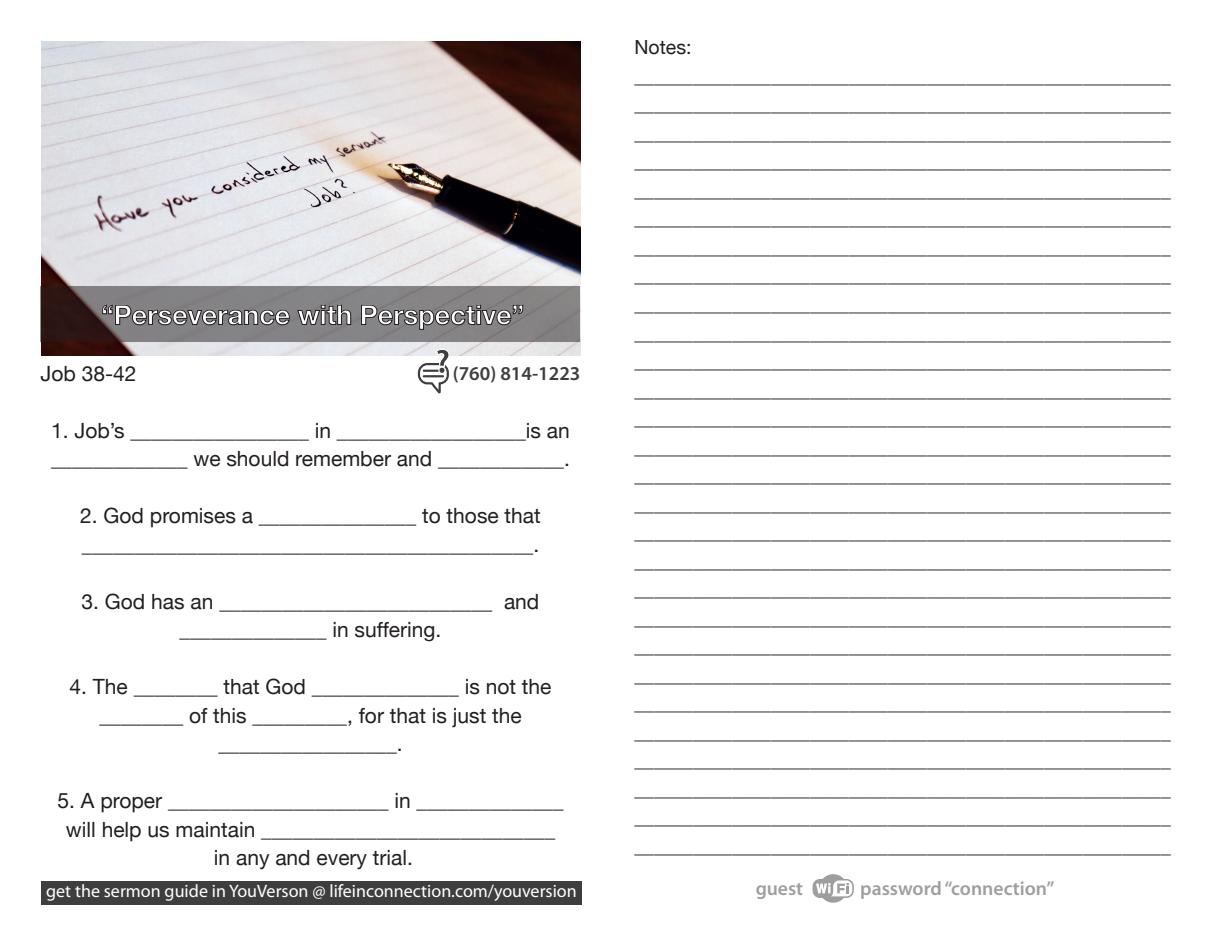
<style>
.page{position:relative;width:1215px;height:945px;background:#fff}
.page>*{position:absolute;margin:0;border:0;box-sizing:border-box;transform-origin:0 0}
.t1{font:700 27px "Helvetica Neue";color:#fff}
.t2{font:21px/28.5px "Helvetica Neue";color:#231f20;text-align:center}
.t3{font:600 19.65px "Myriad Pro";color:#3e3e3f}
.t4{font:19.5px/28.5px "Helvetica Neue";color:#231f20}
.t5{font:18px "Myriad Pro";color:#fff}
</style>
<div class="page">
<img style="left:41px;top:41px;width:540px;height:315px">
<div style="left:41px;top:881px;width:541px;height:23px;background:#3e3e3f"></div>
<svg style="left:813px;top:874px;width:41px;height:29px"></svg>
<svg style="left:418px;top:349px;width:32px;height:44px"></svg>
<svg style="left:40px;top:286px;width:540px;height:56px;fill:#848284"></svg>
<svg style="left:102px;top:305px;width:188px;height:20px"></svg>
<svg style="left:297px;top:305px;width:54px;height:20px"></svg>
<svg style="left:361px;top:305px;width:162px;height:25px"></svg>
<h1 class="t1" style="left:101px;top:294px;width:425px">“Perseverance with Perspective”</h1>
<p class="t2" style="left:40px;top:360px;width:98px">Job 38-42</p>
<p class="t3" style="left:453px;top:361px;width:129px">(760) 814-1223</p>
<p class="t2" style="left:51px;top:417px;width:520px;text-align:left">1. Job’s _________________ in __________________is an _____________ we should remember and ____________.</p>
<p class="t2" style="left:80px;top:503px;width:462px;text-align:left">2. God promises a _______________ to those that ___________________________________________.</p>
<p class="t2" style="left:82px;top:588px;width:459px">3. God has an __________________________ and ______________ in suffering.</p>
<p class="t2" style="left:70px;top:674px;width:483px">4. The ________ that God ______________ is not the ________ of this _________, for that is just the _________________.</p>
<p class="t2" style="left:58px;top:788px;width:507px">5. A proper _____________________ in ______________ will help us maintain ____________________________ in any and every trial.</p>
<p class="t4" style="left:634px;top:34px;width:538px">Notes: _______________________________________________________ _______________________________________________________ _______________________________________________________ _______________________________________________________ _______________________________________________________ _______________________________________________________ _______________________________________________________ _______________________________________________________ _______________________________________________________ _______________________________________________________ _______________________________________________________ _______________________________________________________ _______________________________________________________ _______________________________________________________ _______________________________________________________ _______________________________________________________ _______________________________________________________ _______________________________________________________ _______________________________________________________ _______________________________________________________ _______________________________________________________ _______________________________________________________ _______________________________________________________ _______________________________________________________ _______________________________________________________ _______________________________________________________ _______________________________________________________ _______________________________________________________</p>
<p class="t5" style="left:46px;top:880px;width:532px">get the sermon guide in YouVerson @ lifeinconnection.com/youversion</p>
<p class="t3" style="left:755px;top:876px;width:49px">guest</p>
<p class="t3" style="left:860px;top:876px;width:196px">password “connection”</p>
</div>
